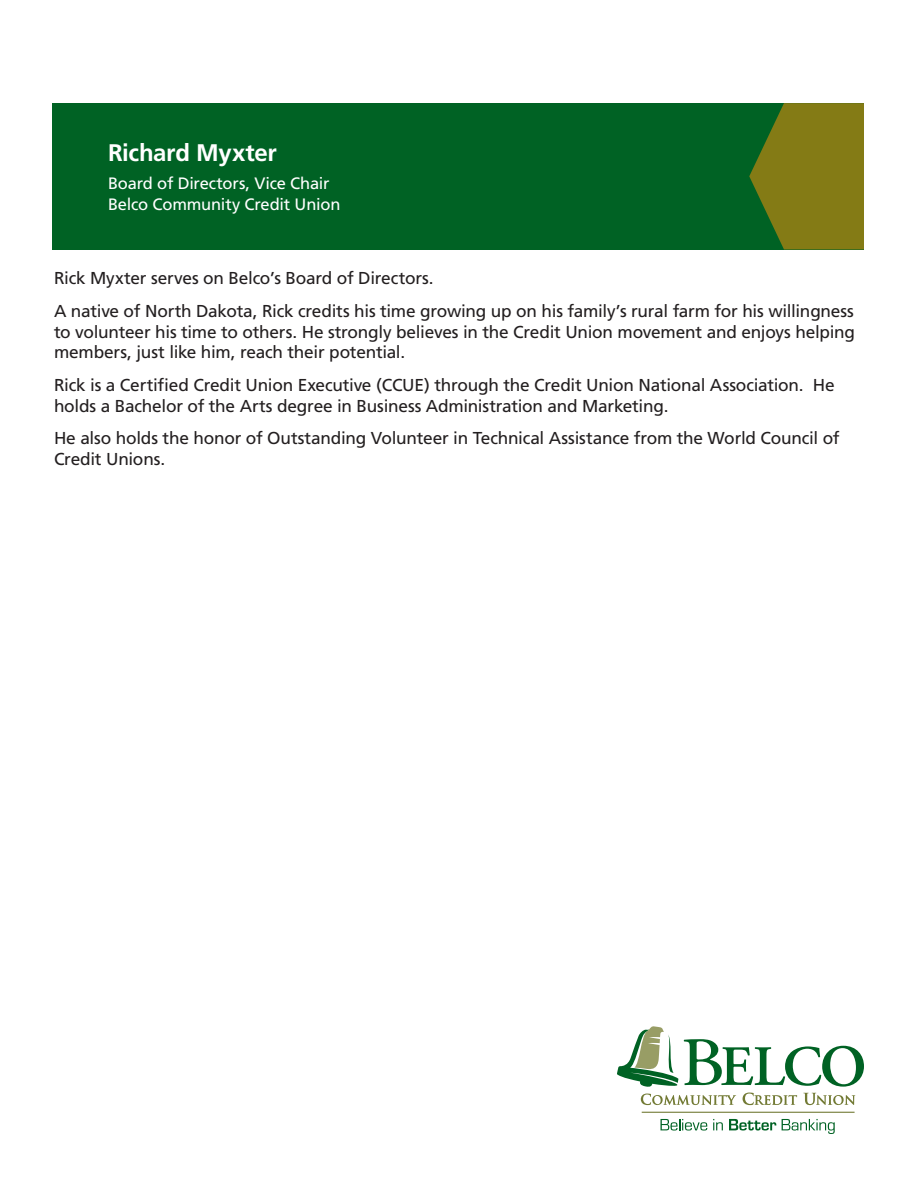
<style>
.page{position:relative;width:918px;height:1188px;background:#fff}
.page>*{position:absolute;margin:0;border:0;box-sizing:border-box;transform-origin:0 0}
.t1{font:700 24px "Frutiger";letter-spacing:-.015em;color:#fff}
.t2{font:17.25px/20.7px "Frutiger";letter-spacing:-.015em;color:#231f20}
.t3{font:16.5px/21px "Frutiger";letter-spacing:-.015em;color:#fff}
</style>
<div class="page">
<div style="left:52px;top:103px;width:812px;height:146px;background:#006224"></div>
<svg style="left:749px;top:103px;width:115px;height:146px"></svg>
<svg style="left:684px;top:1039px;width:180px;height:48px"></svg>
<svg style="left:617px;top:1026px;width:61px;height:61px"></svg>
<svg style="left:641px;top:1094px;width:95px;height:11px"></svg>
<svg style="left:743px;top:1093px;width:54px;height:12px"></svg>
<svg style="left:803px;top:1093px;width:52px;height:12px"></svg>
<hr style="left:642px;top:1112px;width:213px;height:1px;background:#727a34">
<svg style="left:661px;top:1119px;width:46px;height:12px"></svg>
<svg style="left:713px;top:1119px;width:10px;height:11px"></svg>
<svg style="left:729px;top:1119px;width:47px;height:12px"></svg>
<svg style="left:782px;top:1119px;width:53px;height:15px"></svg>
<h1 class="t1" style="left:108px;top:139px;width:170px">Richard Myxter</h1>
<p class="t3" style="left:108px;top:173px;width:234px">Board of Directors, Vice Chair<br>Belco Community Credit Union</p>
<p class="t2" style="left:54px;top:262px;width:801px;line-height:32.7px">Rick Myxter serves on Belco’s Board of Directors.<br>A native of North Dakota, Rick credits his time growing up on his family’s rural farm for his willingness</p>
<p class="t2" style="left:54px;top:321px;width:803px">to volunteer his time to others. He strongly believes in the Credit Union movement and enjoys helping members, just like him, reach their potential.</p>
<p class="t2" style="left:54px;top:374px;width:782px">Rick is a Certified Credit Union Executive (CCUE) through the Credit Union National Association. He holds a Bachelor of the Arts degree in Business Administration and Marketing.</p>
<p class="t2" style="left:54px;top:428px;width:787px">He also holds the honor of Outstanding Volunteer in Technical Assistance from the World Council of<br>Credit Unions.</p>
</div>
